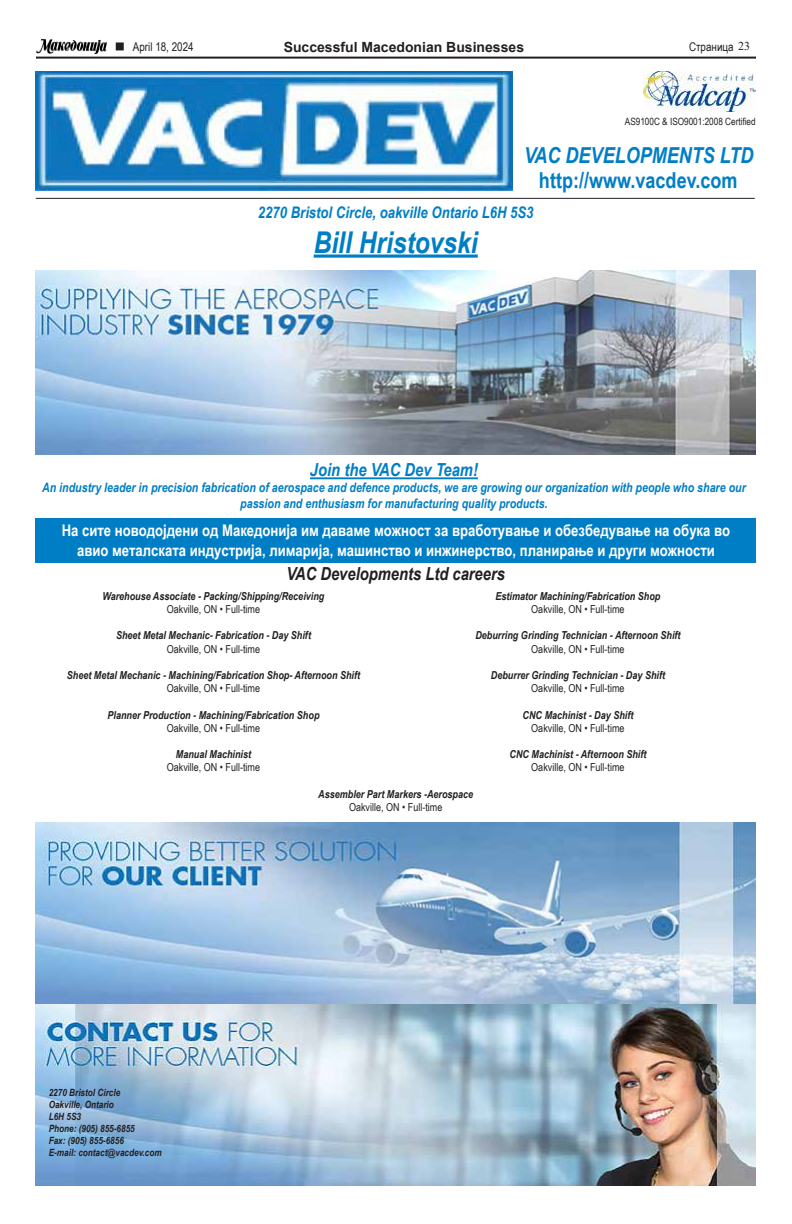
<style>
.page{position:relative;width:792px;height:1224px;background:#fff}
.page>*{position:absolute;margin:0;border:0;box-sizing:border-box;transform-origin:0 0}
.t1{font:italic 700 30px "Arial Narrow";color:#007ec5}
.t2{font:700 22px "Arial Narrow";color:#007ec5}
.t3{font:italic 700 22px "Arial Narrow";color:#007ec5}
.t4{font:italic 700 18px "Arial Narrow";color:#231f20}
.t5{font:italic 700 18px "Arial Narrow";color:#007ec5}
.t6{font:700 16px/19.2px "Arial Narrow";color:#fff;text-align:center}
.t7{font:italic 700 16px "Arial Narrow";color:#007ec5}
.t8{font:700 14px "Arial";color:#231f20}
.t9{font:italic 700 13px/15.6px "Arial Narrow";color:#007ec5;text-align:center}
.t10{font:12px "Arial Narrow";color:#231f20}
.t11{font:italic 700 11px "Arial Narrow";color:#231f20}
.t12{font:11px "Arial Narrow";color:#231f20}
.t13{font:italic 700 10px/12px "Arial Narrow";color:#231f20}
.t14{font:10px "Arial Narrow";color:#231f20}
.s1{font-family:"Times New Roman"}
</style>
<div class="page">
<hr style="left:36px;top:57px;width:720px;height:2px;background:#231f20">
<svg style="left:116px;top:42px;width:8px;height:8px"></svg>
<img style="left:36px;top:40px;width:71px;height:14px">
<img style="left:36px;top:270px;width:720px;height:184px">
<img style="left:36px;top:71px;width:477px;height:119px">
<img style="left:36px;top:822px;width:720px;height:364px">
<img style="left:643px;top:71px;width:113px;height:41px">
<hr style="left:36px;top:198px;width:719px;height:1px;background:#231f20">
<hr style="left:314px;top:255px;width:164px;height:3px;background:#007ec5">
<hr style="left:310px;top:477px;width:168px;height:2px;background:#007ec5">
<div style="left:36px;top:518px;width:720px;height:44px;background:#007ec5"></div>
<p class="t10" style="left:133px;top:38px;width:62px">April 18, 2024</p>
<p class="t8" style="left:284px;top:37px;width:242px">Successful Macedonian Businesses</p>
<p class="t10" style="left:689px;top:38px;width:62px">Страница <span class="s1">23</span></p>
<p class="t14" style="left:625px;top:114px;width:132px">AS9100C &amp; ISO9001:2008 Certified</p>
<h2 class="t3" style="left:524px;top:139px;width:231px">VAC DEVELOPMENTS LTD</h2>
<h2 class="t2" style="left:539px;top:164px;width:200px">http://www.vacdev.com</h2>
<h3 class="t7" style="left:258px;top:201px;width:277px">2270 Bristol Circle, oakville Ontario L6H 5S3</h3>
<h1 class="t1" style="left:314px;top:220px;width:166px">Bill Hristovski</h1>
<h3 class="t5" style="left:310px;top:456px;width:169px">Join the VAC Dev Team!</h3>
<p class="t9" style="left:42px;top:479px;width:705px">An industry leader in precision fabrication of aerospace and defence products, we are growing our organization with people who share our passion and enthusiasm for manufacturing quality products.</p>
<h3 class="t6" style="left:62px;top:520px;width:670px">На сите новодојдени од Македонија им даваме можност за вработување и обезбедување на обука во авио металската индустрија, лимарија, машинство и инжинерство, планирање и други можности</h3>
<h3 class="t4" style="left:287px;top:560px;width:220px">VAC Developments Ltd careers</h3>
<p class="t11" style="left:103px;top:588px;width:223px">Warehouse Associate - Packing/Shipping/Receiving</p>
<p class="t12" style="left:167px;top:601px;width:95px">Oakville, ON • Full-time</p>
<p class="t11" style="left:116px;top:627px;width:196px">Sheet Metal Mechanic- Fabrication - Day Shift</p>
<p class="t12" style="left:167px;top:641px;width:95px">Oakville, ON • Full-time</p>
<p class="t11" style="left:67px;top:667px;width:295px">Sheet Metal Mechanic - Machining/Fabrication Shop- Afternoon Shift</p>
<p class="t12" style="left:167px;top:680px;width:95px">Oakville, ON • Full-time</p>
<p class="t11" style="left:108px;top:707px;width:214px">Planner Production - Machining/Fabrication Shop</p>
<p class="t12" style="left:167px;top:720px;width:95px">Oakville, ON • Full-time</p>
<p class="t11" style="left:176px;top:746px;width:77px">Manual Machinist</p>
<p class="t12" style="left:167px;top:760px;width:95px">Oakville, ON • Full-time</p>
<p class="t11" style="left:496px;top:588px;width:166px">Estimator Machining/Fabrication Shop</p>
<p class="t12" style="left:531px;top:601px;width:95px">Oakville, ON • Full-time</p>
<p class="t11" style="left:475px;top:627px;width:207px">Deburring Grinding Technician - Afternoon Shift</p>
<p class="t12" style="left:531px;top:641px;width:95px">Oakville, ON • Full-time</p>
<p class="t11" style="left:491px;top:667px;width:176px">Deburrer Grinding Technician - Day Shift</p>
<p class="t12" style="left:531px;top:680px;width:95px">Oakville, ON • Full-time</p>
<p class="t11" style="left:523px;top:707px;width:112px">CNC Machinist - Day Shift</p>
<p class="t12" style="left:531px;top:720px;width:95px">Oakville, ON • Full-time</p>
<p class="t11" style="left:510px;top:746px;width:138px">CNC Machinist - Afternoon Shift</p>
<p class="t12" style="left:531px;top:760px;width:95px">Oakville, ON • Full-time</p>
<p class="t13" style="left:49px;top:1086px;width:114px">2270 Bristol Circle<br>Oakville, Ontario<br>L6H 5S3<br>Phone: (905) 855-6855<br>Fax: (905) 855-6856<br>E-mail: contact@vacdev.com</p>
<p class="t11" style="left:318px;top:786px;width:156px">Assembler Part Markers -Aerospace</p>
<p class="t12" style="left:349px;top:799px;width:95px">Oakville, ON • Full-time</p>
</div>
